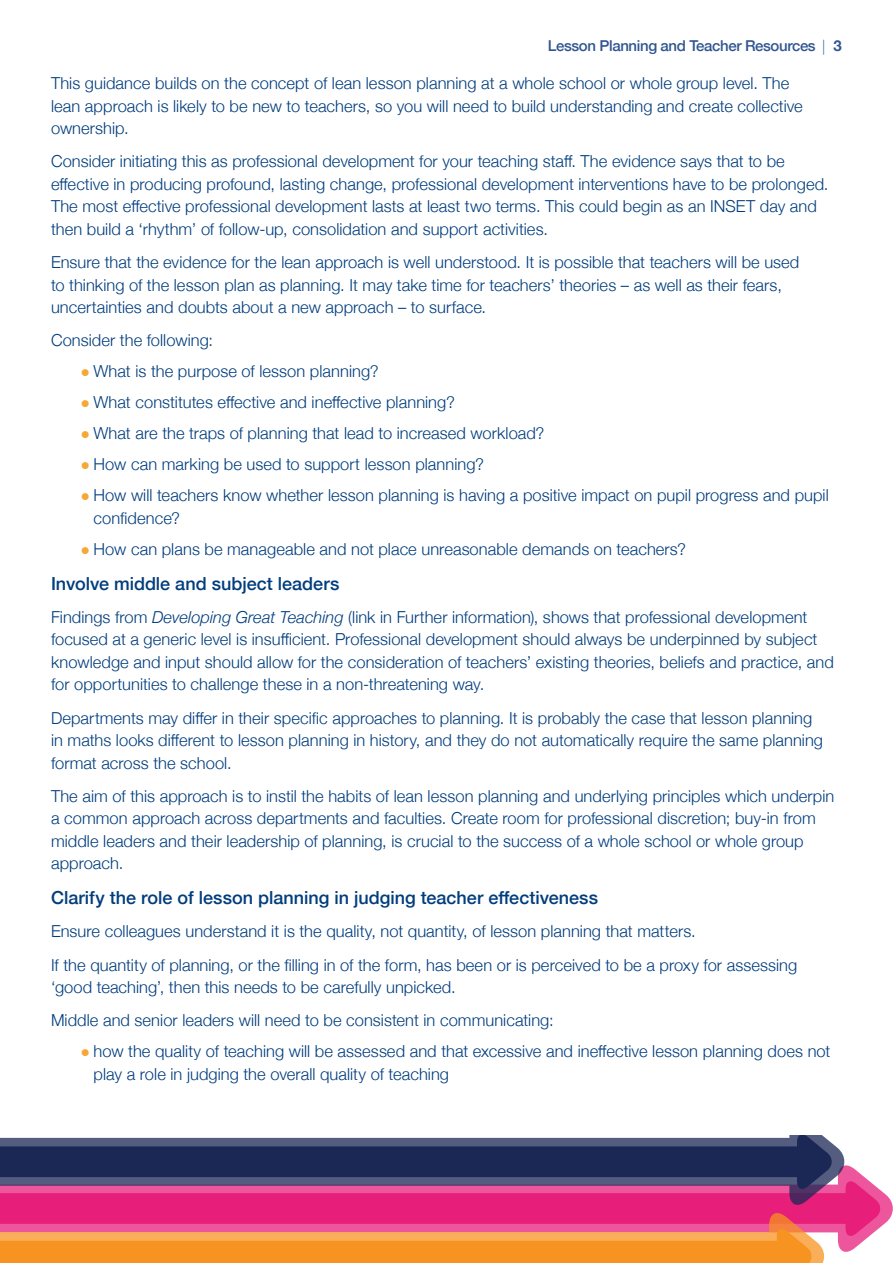
<style>
.page{position:relative;width:893px;height:1263px;background:#fff}
.page>*{position:absolute;margin:0;border:0;box-sizing:border-box;transform-origin:0 0}
.sub_heading{font:500 18px "Helvetica Neue";color:#013d7d}
.main_text_NO_INDENT{font:300 16.5px/22.5px "Helvetica Neue";letter-spacing:.005em;color:#013d7d}
.t1{font:500 15px "Helvetica Neue";letter-spacing:-.025em;color:#305691}
.s1{font-family:"Myriad Pro";font-weight:300}
.s2{font-weight:700}
.s3{color:#f5a836}
.s4{font-style:italic}
</style>
<div class="page">
<svg style="left:0;top:1135px;width:882px;height:128px;background:#aa556b"></svg>
<p class="t1" style="left:548px;top:33px;width:295px">Lesson Planning and Teacher Resources <span class="s1">|</span> <span class="s2">3</span></p>
<p class="main_text_NO_INDENT" style="left:51px;top:71px;width:753px">This guidance builds on the concept of lean lesson planning at a whole school or whole group level. The lean approach is likely to be new to teachers, so you will need to build understanding and create collective ownership.</p>
<p class="main_text_NO_INDENT" style="left:51px;top:149px;width:779px">Consider initiating this as professional development for your teaching staff. The evidence says that to be effective in producing profound, lasting change, professional development interventions have to be prolonged.<br>The most effective professional development lasts at least two terms. This could begin as an INSET day and then build a ‘rhythm’ of follow-up, consolidation and support activities.</p>
<p class="main_text_NO_INDENT" style="left:51px;top:250px;width:750px">Ensure that the evidence for the lean approach is well understood. It is possible that teachers will be used to thinking of the lesson plan as planning. It may take time for teachers’ theories – as well as their fears, uncertainties and doubts about a new approach – to surface.</p>
<p class="main_text_NO_INDENT" style="left:51px;top:328px;width:163px">Consider the following:</p>
<p class="main_text_NO_INDENT" style="left:81px;top:359px;width:299px"><span class="s3">●</span> What is the purpose of lesson planning?</p>
<p class="main_text_NO_INDENT" style="left:81px;top:390px;width:376px"><span class="s3">●</span> What constitutes effective and ineffective planning?</p>
<p class="main_text_NO_INDENT" style="left:81px;top:421px;width:465px"><span class="s3">●</span> What are the traps of planning that lead to increased workload?</p>
<p class="main_text_NO_INDENT" style="left:81px;top:452px;width:405px"><span class="s3">●</span> How can marking be used to support lesson planning?</p>
<p class="main_text_NO_INDENT" style="left:94px;top:483px;width:737px;text-indent:-13px"><span class="s3">●</span> How will teachers know whether lesson planning is having a positive impact on pupil progress and pupil confidence?</p>
<p class="main_text_NO_INDENT" style="left:81px;top:537px;width:607px"><span class="s3">●</span> How can plans be manageable and not place unreasonable demands on teachers?</p>
<p class="sub_heading" style="left:51px;top:569px;width:290px">Involve middle and subject leaders</p>
<p class="main_text_NO_INDENT" style="left:51px;top:605px;width:784px">Findings from <span class="s4">Developing Great Teaching</span> (link in Further information), shows that professional development focused at a generic level is insufficient. Professional development should always be underpinned by subject knowledge and input should allow for the consideration of teachers’ existing theories, beliefs and practice, and for opportunities to challenge these in a non-threatening way.</p>
<p class="main_text_NO_INDENT" style="left:51px;top:705px;width:774px">Departments may differ in their specific approaches to planning. It is probably the case that lesson planning in maths looks different to lesson planning in history, and they do not automatically require the same planning format across the school.</p>
<p class="main_text_NO_INDENT" style="left:51px;top:784px;width:785px">The aim of this approach is to instil the habits of lean lesson planning and underlying principles which underpin a common approach across departments and faculties. Create room for professional discretion; buy-in from middle leaders and their leadership of planning, is crucial to the success of a whole school or whole group approach.</p>
<p class="sub_heading" style="left:51px;top:883px;width:548px">Clarify the role of lesson planning in judging teacher effectiveness</p>
<p class="main_text_NO_INDENT" style="left:51px;top:919px;width:646px">Ensure colleagues understand it is the quality, not quantity, of lesson planning that matters.</p>
<p class="main_text_NO_INDENT" style="left:51px;top:952px;width:748px">If the quantity of planning, or the filling in of the form, has been or is perceived to be a proxy for assessing ‘good teaching’, then this needs to be carefully unpicked.</p>
<p class="main_text_NO_INDENT" style="left:51px;top:1008px;width:504px">Middle and senior leaders will need to be consistent in communicating:</p>
<p class="main_text_NO_INDENT" style="left:94px;top:1039px;width:738px;text-indent:-13px"><span class="s3">●</span> how the quality of teaching will be assessed and that excessive and ineffective lesson planning does not play a role in judging the overall quality of teaching</p>
</div>
